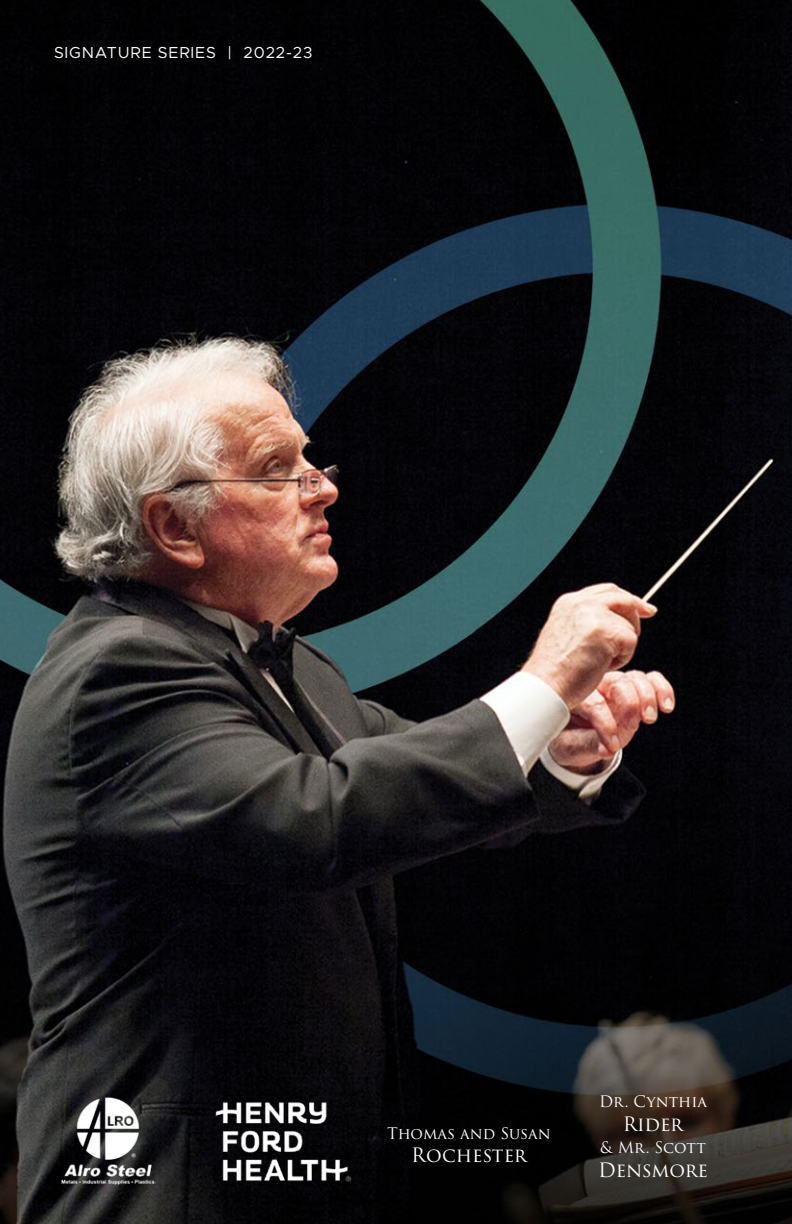
<style>
.page{position:relative;width:792px;height:1224px;background:#fff}
.page>*{position:absolute;margin:0;border:0;box-sizing:border-box;transform-origin:0 0}
.t1{font:19.4px "Trajan Pro 3";letter-spacing:-.01em;color:#fff}
.t2{font:16px "Metropolis";letter-spacing:.05em;color:#fff}
.t3{font:15.4px "Trajan Pro 3";color:#fff}
</style>
<div class="page">
<img style="left:0;top:0;width:792px;height:1224px">
<img style="left:60px;top:1095px;width:95px;height:95px">
<img style="left:206px;top:1092px;width:155px;height:99px">
<p class="t2" style="left:54px;top:43px;width:260px">SIGNATURE SERIES | 2022-23</p>
<p class="t3" style="left:387px;top:1123px;width:165px">Thomas and Susan</p>
<p class="t1" style="left:411px;top:1142px;width:117px">Rochester</p>
<p class="t3" style="left:599px;top:1091px;width:109px">Dr. Cynthia</p>
<p class="t1" style="left:623px;top:1110px;width:62px">Rider</p>
<p class="t3" style="left:600px;top:1137px;width:107px">&amp; Mr. Scott</p>
<p class="t1" style="left:598px;top:1156px;width:111px">Densmore</p>
</div>
